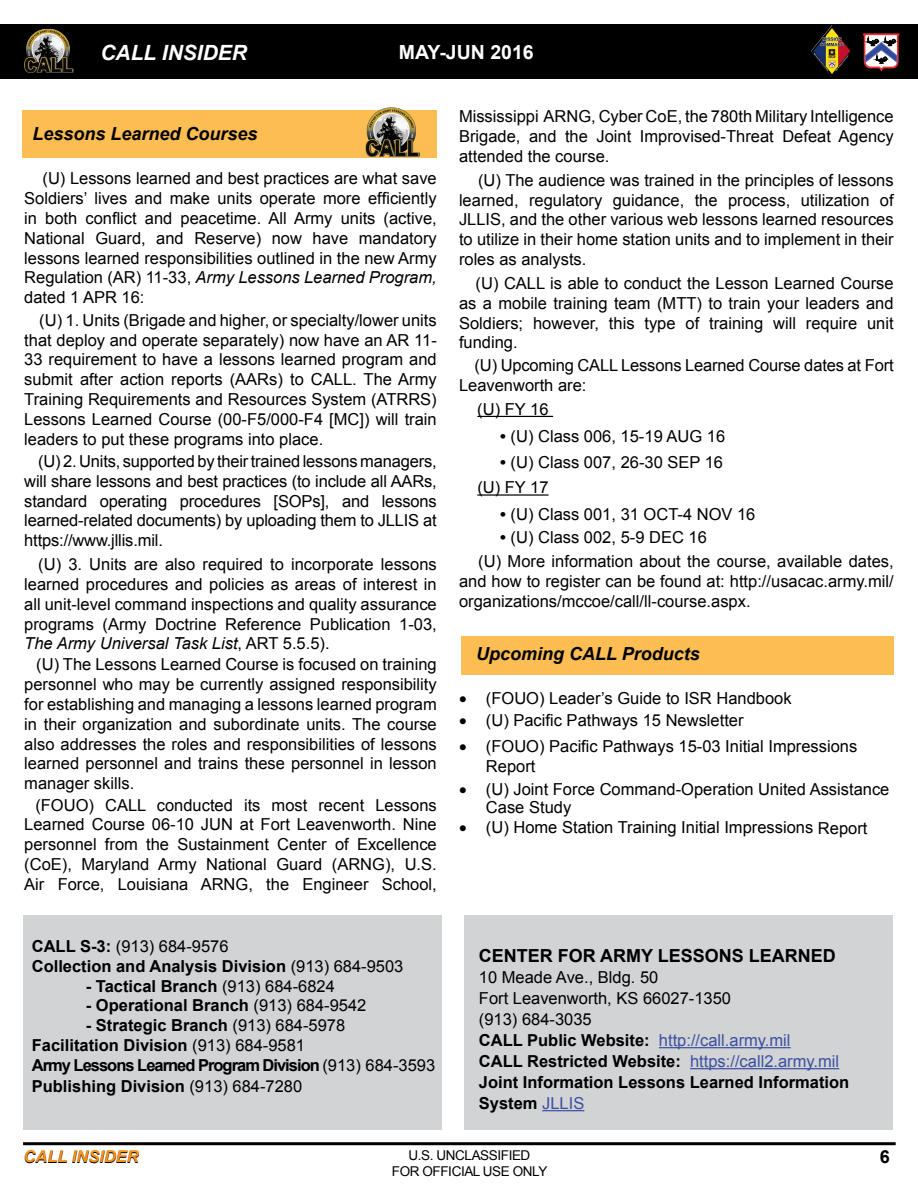
<style>
.page{position:relative;width:918px;height:1188px;background:#fff}
.page>*{position:absolute;margin:0;border:0;box-sizing:border-box;transform-origin:0 0}
.t1{font:italic 700 21px "Arial";color:#fff}
.t2{font:700 19.5px "Arial";color:#fff}
.t3{font:italic 700 18px "Arial";color:#000}
.t4{font:700 18px "Arial";color:#000}
.t5{font:16.5px/19.8px "Arial";color:#000;text-align:justify}
.t6{font:700 16.5px/21px "Arial";color:#000}
.t7{font:italic 700 16.5px "Arial";color:#000}
.t8{font:13.5px/16.2px "Arial";letter-spacing:-.03em;color:#000;text-align:center}
.s1{font-style:italic}
.s2{font-weight:400}
.s3{font-weight:700}
.s4{font-weight:400;color:#3c50a2}
</style>
<div class="page">
<div style="left:0;top:24px;width:918px;height:55px;background:#000"></div>
<img style="left:812px;top:26px;width:39px;height:51px">
<svg style="left:863px;top:33px;width:37px;height:39px"></svg>
<hr style="left:23px;top:1142px;width:873px;height:3px;background:#000">
<img style="left:24px;top:29px;width:50px;height:44px">
<div style="left:464px;top:915px;width:428px;height:214px;background:#d1d3d4"></div>
<div style="left:24px;top:915px;width:418px;height:214px;background:#d1d3d4"></div>
<hr style="left:659px;top:1047px;width:132px;height:1px;background:#3c50a2">
<hr style="left:690px;top:1068px;width:149px;height:1px;background:#3c50a2">
<hr style="left:542px;top:1110px;width:42px;height:1px;background:#3c50a2">
<div style="left:22px;top:110px;width:415px;height:48px;background:#fcbd53"></div>
<img style="left:366px;top:107px;width:54px;height:49px">
<hr style="left:477px;top:416px;width:76px;height:1px;background:#000">
<hr style="left:477px;top:494px;width:72px;height:2px;background:#000">
<div style="left:461px;top:636px;width:433px;height:38px;background:#fcbd53"></div>
<p class="t1" style="left:100px;top:39px;width:148px">CALL INSIDER</p>
<p class="t2" style="left:399px;top:39px;width:136px">MAY-JUN 2016</p>
<p class="t3" style="left:33px;top:121px;width:227px">Lessons Learned Courses</p>
<p class="t5" style="left:24px;top:169px;width:414px;text-indent:18px">(U) Lessons learned and best practices are what save Soldiers’ lives and make units operate more efficiently in both conflict and peacetime. All Army units (active, National Guard, and Reserve) now have mandatory lessons learned responsibilities outlined in the new Army Regulation (AR) 11-33, <span class="s1">Army Lessons Learned Program, </span>dated 1 APR 16:</p>
<p class="t5" style="left:24px;top:310px;width:414px;text-indent:15px">(U) 1. Units (Brigade and higher, or specialty/lower units that deploy and operate separately) now have an AR 11- 33 requirement to have a lessons learned program and submit after action reports (AARs) to CALL. The Army Training Requirements and Resources System (ATRRS)<br>Lessons Learned Course (00-F5/000-F4 [MC]) will train leaders to put these programs into place.</p>
<p class="t5" style="left:24px;top:452px;width:414px;text-indent:14px">(U) 2. Units, supported by their trained lessons managers, will share lessons and best practices (to include all AARs, standard operating procedures [SOPs], and lessons learned-related documents) by uploading them to JLLIS at https://www.jllis.mil.</p>
<p class="t5" style="left:24px;top:555px;width:414px;text-indent:14px">(U) 3. Units are also required to incorporate lessons learned procedures and policies as areas of interest in all unit-level command inspections and quality assurance programs (Army Doctrine Reference Publication 1-03, <span class="s1">The Army Universal Task List</span>, ART 5.5.5).</p>
<p class="t5" style="left:24px;top:655px;width:414px;text-indent:12px">(U) The Lessons Learned Course is focused on training personnel who may be currently assigned responsibility for establishing and managing a lessons learned program in their organization and subordinate units. The course also addresses the roles and responsibilities of lessons learned personnel and trains these personnel in lesson manager skills.</p>
<p class="t5" style="left:24px;top:795px;width:414px;text-indent:11px">(FOUO) CALL conducted its most recent Lessons Learned Course 06-10 JUN at Fort Leavenworth. Nine personnel from the Sustainment Center of Excellence (CoE), Maryland Army National Guard (ARNG), U.S.<br>Air Force, Louisiana ARNG, the Engineer School,</p>
<p class="t6" style="left:32px;top:937px;width:373px;line-height:19.8px">CALL S-3: <span class="s2">(913) 684-9576<br></span>Collection and Analysis Division <span class="s2">(913) 684-9503</span></p>
<p class="t6" style="left:86px;top:976px;width:251px">- Tactical Branch <span class="s2">(913) 684-6824</span></p>
<p class="t6" style="left:86px;top:996px;width:282px">- Operational Branch <span class="s2">(913) 684-9542</span></p>
<p class="t6" style="left:32px;top:1016px;width:405px;line-height:19.8px;text-indent:54px">- Strategic Branch <span class="s2">(913) 684-5978<br></span>Facilitation Division <span class="s2">(913) 684-9581<br></span>Army Lessons Learned Program Division <span class="s2">(913) 684-3593</span></p>
<p class="t6" style="left:32px;top:1077px;width:272px">Publishing Division <span class="s2">(913) 684-7280</span></p>
<p class="t5" style="left:459px;top:107px;width:436px">Mississippi ARNG, Cyber CoE, the 780th Military Intelligence Brigade, and the Joint Improvised-Threat Defeat Agency attended the course.</p>
<p class="t5" style="left:459px;top:170px;width:436px;text-indent:19px">(U) The audience was trained in the principles of lessons learned, regulatory guidance, the process, utilization of JLLIS, and the other various web lessons learned resources to utilize in their home station units and to implement in their roles as analysts.</p>
<p class="t5" style="left:459px;top:273px;width:436px;text-indent:17px">(U) CALL is able to conduct the Lesson Learned Course as a mobile training team (MTT) to train your leaders and Soldiers; however, this type of training will require unit funding.</p>
<p class="t5" style="left:459px;top:355px;width:436px;text-indent:16px">(U) Upcoming CALL Lessons Learned Course dates at Fort<br>Leavenworth are:</p>
<p class="t5" style="left:477px;top:399px;width:73px">(U) FY 16</p>
<p class="t5" style="left:500px;top:426px;width:226px"><span class="s3">•</span> (U) Class 006, 15-19 AUG 16</p>
<p class="t5" style="left:477px;top:449px;width:247px;line-height:25.5px;text-indent:23px"><span class="s3">•</span> (U) Class 007, 26-30 SEP 16 (U) FY 17</p>
<p class="t5" style="left:500px;top:505px;width:257px"><span class="s3">•</span> (U) Class 001, 31 OCT-4 NOV 16</p>
<p class="t5" style="left:478px;top:525px;width:417px;line-height:24.3px;text-indent:22px"><span class="s3">•</span> (U) Class 002, 5-9 DEC 16<br>(U) More information about the course, available dates,</p>
<p class="t5" style="left:459px;top:572px;width:436px">and how to register can be found at: http://usacac.army.mil/ organizations/mccoe/call/ll-course.aspx.</p>
<p class="t3" style="left:476px;top:641px;width:225px">Upcoming CALL Products</p>
<p class="t5" style="left:459px;top:688px;width:334px">• (FOUO) Leader’s Guide to ISR Handbook</p>
<p class="t5" style="left:459px;top:711px;width:286px">• (U) Pacific Pathways 15 Newsletter</p>
<p class="t5" style="left:486px;top:737px;width:373px;text-indent:-27px">• (FOUO) Pacific Pathways 15-03 Initial Impressions<br>Report</p>
<p class="t5" style="left:486px;top:780px;width:405px;line-height:18.3px;text-indent:-27px">• (U) Joint Force Command-Operation United Assistance<br>Case Study</p>
<p class="t5" style="left:459px;top:817px;width:410px">• (U) Home Station Training Initial Impressions Report</p>
<p class="t4" style="left:479px;top:944px;width:359px">CENTER FOR ARMY LESSONS LEARNED</p>
<p class="t6" style="left:479px;top:967px;width:372px"><span class="s2">10 Meade Ave., Bldg. 50<br>Fort Leavenworth, KS 66027-1350<br>(913) 684-3035<br></span>CALL Public Website: <span class="s4">http://call.army.mil<br></span>CALL Restricted Website: <span class="s4">https://call2.army.mil<br></span>Joint Information Lessons Learned Information<br>System <span class="s4">JLLIS</span></p>
<p class="t7" style="left:24px;top:1146px;width:117px">CALL INSIDER</p>
<p class="t8" style="left:392px;top:1147px;width:157px">U.S. UNCLASSIFIED<br>FOR OFFICIAL USE ONLY</p>
<p class="t4" style="left:880px;top:1145px;width:12px">6</p>
</div>
